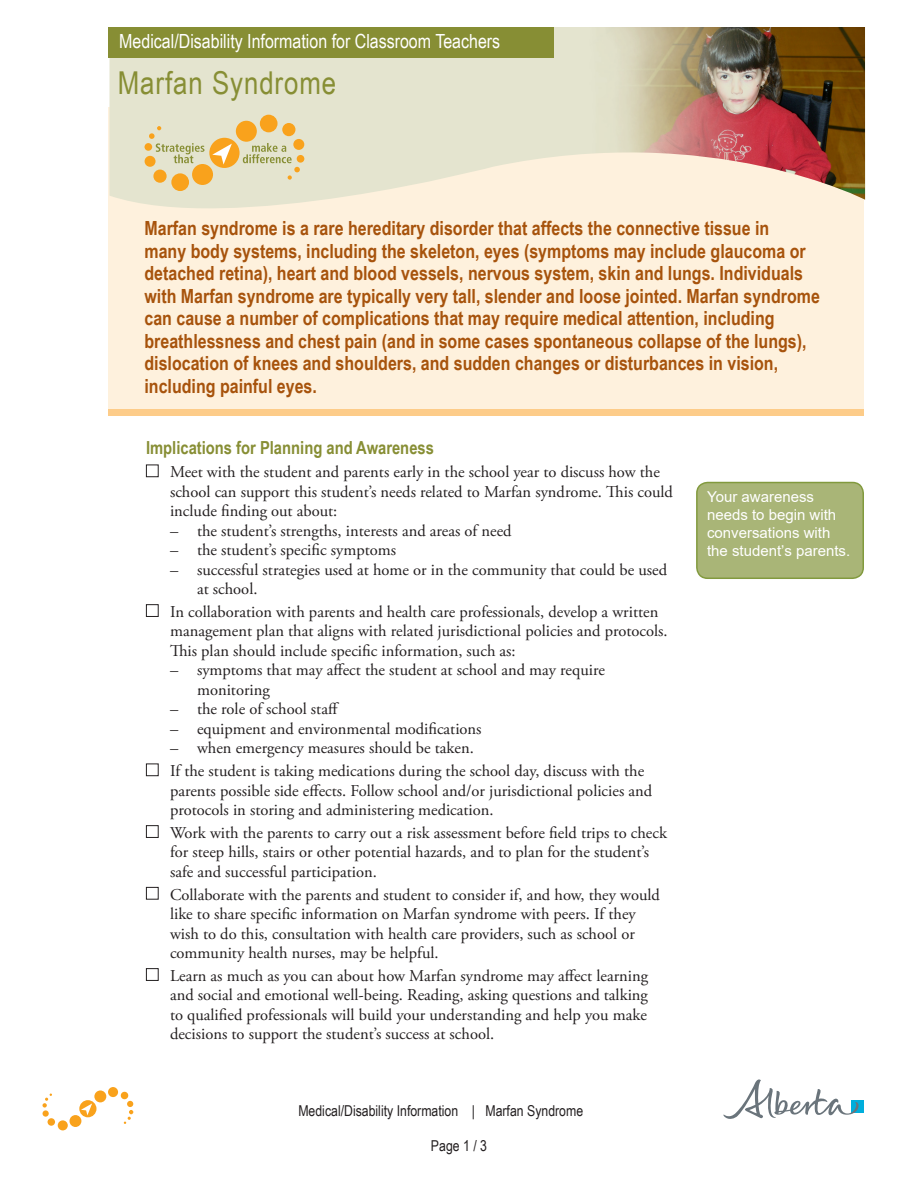
<style>
.page{position:relative;width:918px;height:1188px;background:#fff}
.page>*{position:absolute;margin:0;border:0;box-sizing:border-box;transform-origin:0 0}
.t1{font:31.5px "Arial Narrow";letter-spacing:.03em;color:#878e34}
.t2{font:700 19.5px/22.5px "Arial Narrow";color:#a7530c}
.t3{font:19.5px "Arial Narrow";color:#fff}
.t4{font:700 18px "Arial Narrow";color:#878e34}
.t5{font:16.5px/19.5px "Adobe Garamond Pro";color:#231f20}
.t6{font:15px/18px "Arial";color:#fff}
.t7{font:15px "Arial Narrow";color:#231f20}
</style>
<div class="page">
<div style="left:79px;top:1100px;width:17px;height:17px;background:#f9a21c;border-radius:50%"></div>
<div style="left:70px;top:1115px;width:11px;height:12px;background:#f9a21c;border-radius:50%"></div>
<div style="left:58px;top:1120px;width:10px;height:10px;background:#f9a21c;border-radius:50%"></div>
<div style="left:48px;top:1118px;width:7px;height:8px;background:#f9a21c;border-radius:50%"></div>
<div style="left:43px;top:1110px;width:6px;height:7px;background:#f9a21c;border-radius:50%"></div>
<svg style="left:42px;top:1094px;width:10px;height:14px"></svg>
<div style="left:94px;top:1090px;width:12px;height:12px;background:#f9a21c;border-radius:50%"></div>
<div style="left:108px;top:1087px;width:10px;height:10px;background:#f9a21c;border-radius:50%"></div>
<div style="left:121px;top:1092px;width:7px;height:7px;background:#f9a21c;border-radius:50%"></div>
<svg style="left:124px;top:1101px;width:9px;height:23px"></svg>
<svg style="left:81px;top:1103px;width:11px;height:12px"></svg>
<div style="left:697px;top:483px;width:166px;height:95px;background:#a9b577;border-radius:11px"></div>
<div style="left:696px;top:482px;width:168px;height:97px;border:2px solid #829a3e;border-radius:11px"></div>
<div style="left:146px;top:465px;width:13px;height:12px;border:1px solid #231f20"></div>
<div style="left:146px;top:604px;width:13px;height:13px;border:1px solid #231f20"></div>
<div style="left:146px;top:764px;width:13px;height:12px;border:1px solid #231f20"></div>
<div style="left:146px;top:825px;width:13px;height:13px;border:1px solid #231f20"></div>
<div style="left:146px;top:887px;width:13px;height:13px;border:1px solid #231f20"></div>
<div style="left:146px;top:968px;width:13px;height:13px;border:1px solid #231f20"></div>
<div style="left:108px;top:108px;width:756px;height:308px;background:#fef1dd"></div>
<svg style="left:109px;top:58px;width:378px;height:150px;background:#e6e5d0"></svg>
<img style="left:487px;top:27px;width:378px;height:173px">
<div style="left:108px;top:27px;width:445px;height:31px;background:#878e34"></div>
<div style="left:108px;top:409px;width:756px;height:7px;background:#fdcc89"></div>
<div style="left:209px;top:138px;width:31px;height:30px;background:#f9a21c;border-radius:50%"></div>
<div style="left:192px;top:164px;width:21px;height:21px;background:#f9a21c;border-radius:50%"></div>
<div style="left:171px;top:173px;width:18px;height:18px;background:#f9a21c;border-radius:50%"></div>
<div style="left:153px;top:170px;width:14px;height:13px;background:#f9a21c;border-radius:50%"></div>
<div style="left:145px;top:156px;width:11px;height:11px;background:#f9a21c;border-radius:50%"></div>
<div style="left:145px;top:143px;width:7px;height:8px;background:#f9a21c;border-radius:50%"></div>
<div style="left:236px;top:121px;width:21px;height:21px;background:#f9a21c;border-radius:50%"></div>
<div style="left:260px;top:115px;width:18px;height:17px;background:#f9a21c;border-radius:50%"></div>
<div style="left:282px;top:123px;width:13px;height:13px;background:#f9a21c;border-radius:50%"></div>
<div style="left:293px;top:139px;width:11px;height:11px;background:#f9a21c;border-radius:50%"></div>
<div style="left:297px;top:155px;width:7px;height:8px;background:#f9a21c;border-radius:50%"></div>
<svg style="left:212px;top:144px;width:20px;height:21px"></svg>
<svg style="left:149px;top:126px;width:56px;height:37px;background:#dad7b5"></svg>
<svg style="left:243px;top:143px;width:57px;height:37px;background:#d8d5b2"></svg>
<div style="left:851px;top:1100px;width:13px;height:12px;background:#00aedc"></div>
<svg style="left:723px;top:1079px;width:136px;height:40px"></svg>
<p class="t3" style="left:119px;top:27px;width:382px">Medical/Disability Information for Classroom Teachers</p>
<p class="t1" style="left:118px;top:60px;width:220px">Marfan Syndrome</p>
<p class="t2" style="left:145px;top:216px;width:677px">Marfan syndrome is a rare hereditary disorder that affects the connective tissue in<br>many body systems, including the skeleton, eyes (symptoms may include glaucoma or detached retina), heart and blood vessels, nervous system, skin and lungs. Individuals with Marfan syndrome are typically very tall, slender and loose jointed. Marfan syndrome can cause a number of complications that may require medical attention, including breathlessness and chest pain (and in some cases spontaneous collapse of the lungs), dislocation of knees and shoulders, and sudden changes or disturbances in vision, including painful eyes.</p>
<p class="t4" style="left:146px;top:434px;width:289px">Implications for Planning and Awareness</p>
<p class="t5" style="left:170px;top:463px;width:504px">Meet with the student and parents early in the school year to discuss how the school can support this student’s needs related to Marfan syndrome. This could include finding out about:</p>
<p class="t5" style="left:170px;top:521px;width:343px">– the student’s strengths, interests and areas of need</p>
<p class="t5" style="left:170px;top:541px;width:228px">– the student’s specific symptoms</p>
<p class="t5" style="left:197px;top:560px;width:472px;text-indent:-27px">– successful strategies used at home or in the community that could be used at school.</p>
<p class="t5" style="left:170px;top:602px;width:499px">In collaboration with parents and health care professionals, develop a written management plan that aligns with related jurisdictional policies and protocols.<br>This plan should include specific information, such as:</p>
<p class="t5" style="left:197px;top:661px;width:409px;text-indent:-27px">– symptoms that may affect the student at school and may require monitoring</p>
<p class="t5" style="left:170px;top:700px;width:171px">– the role of school staff</p>
<p class="t5" style="left:170px;top:719px;width:313px">– equipment and environmental modifications</p>
<p class="t5" style="left:170px;top:739px;width:305px">– when emergency measures should be taken.</p>
<p class="t5" style="left:170px;top:762px;width:484px">If the student is taking medications during the school day, discuss with the parents possible side effects. Follow school and/or jurisdictional policies and protocols in storing and administering medication.</p>
<p class="t5" style="left:170px;top:823px;width:498px">Work with the parents to carry out a risk assessment before field trips to check for steep hills, stairs or other potential hazards, and to plan for the student’s safe and successful participation.</p>
<p class="t5" style="left:170px;top:885px;width:491px">Collaborate with the parents and student to consider if, and how, they would like to share specific information on Marfan syndrome with peers. If they wish to do this, consultation with health care providers, such as school or community health nurses, may be helpful.</p>
<p class="t5" style="left:170px;top:966px;width:480px;text-align:justify">Learn as much as you can about how Marfan syndrome may affect learning and social and emotional well-being. Reading, asking questions and talking to qualified professionals will build your understanding and help you make decisions to support the student’s success at school.</p>
<p class="t7" style="left:298px;top:1099px;width:286px">Medical/Disability Information | Marfan Syndrome</p>
<p class="t7" style="left:431px;top:1135px;width:58px">Page 1 / 3</p>
<p class="t6" style="left:707px;top:488px;width:145px">Your awareness needs to begin with conversations with the student’s parents.</p>
</div>
